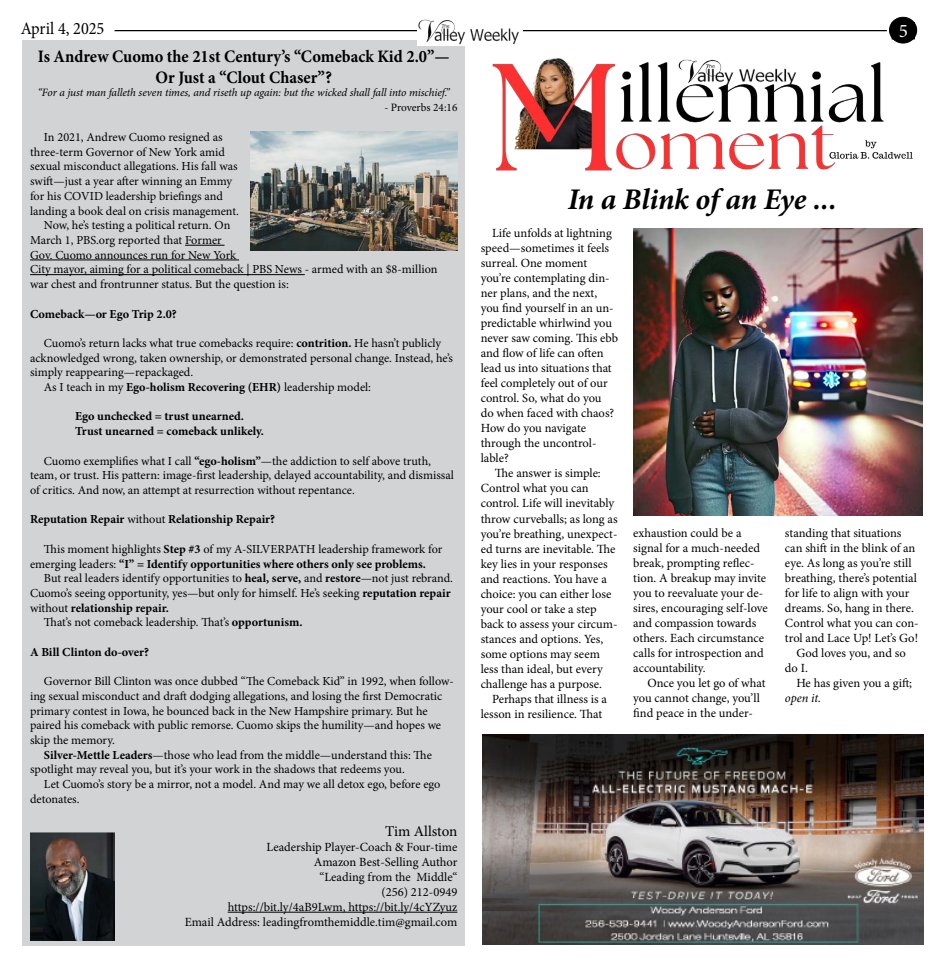
<style>
.page{position:relative;width:945px;height:968px;background:#fff}
.page>*{position:absolute;margin:0;border:0;box-sizing:border-box;transform-origin:0 0}
.t1{font:italic 700 30px "Minion Pro";letter-spacing:-.01em;color:#000}
.t2{font:19.12px "Minion Pro";color:#fff}
.t3{font:700 17.5px/21px "Minion Pro";color:#000;text-align:center;scale:.94 1}
.t4{font:17.5px "Minion Pro";color:#000;scale:.93 1}
.t5{font:15px "Minion Pro";letter-spacing:-.005em;color:#000}
.t6{font:12.5px/15px "Minion Pro";letter-spacing:-.005em;color:#000}
.t7{font:italic 12.5px "Minion Pro";letter-spacing:-.005em;color:#000}
.t8{font:12.25px/14.8px "Minion Pro";letter-spacing:-.005em;color:#000}
.t9{font:700 12.25px/14.8px "Minion Pro";color:#000}
.t10{font:italic 11.25px "Minion Pro";letter-spacing:-.01em;color:#000}
.t11{font:11.25px "Minion Pro";color:#000}
.s1{font-weight:700}
.s2{font-weight:400}
</style>
<div class="page">
<div style="left:23px;top:40px;width:442px;height:905px;background:#d1d3d4"></div>
<hr style="left:115px;top:30px;width:772px;height:1px;background:#000">
<div style="left:890px;top:17px;width:27px;height:26px;background:#000;border-radius:50%"></div>
<div style="left:889px;top:17px;width:28px;height:26px;border:1px solid #000;border-radius:50%"></div>
<img style="left:417px;top:19px;width:105px;height:26px">
<hr style="left:185px;top:245px;width:40px;height:1px;background:#000">
<hr style="left:30px;top:259px;width:209px;height:1px;background:#000">
<hr style="left:30px;top:274px;width:275px;height:1px;background:#000">
<hr style="left:228px;top:911px;width:229px;height:1px;background:#000">
<img style="left:30px;top:832px;width:85px;height:108px">
<img style="left:492px;top:58px;width:421px;height:113px">
<img style="left:633px;top:228px;width:289px;height:287px">
<img style="left:483px;top:734px;width:441px;height:210px">
<img style="left:250px;top:132px;width:207px;height:119px">
<h3 class="t4" style="left:21px;top:16px;width:92px">April 4, 2025</h3>
<h2 class="t2" style="left:899px;top:18px;width:11px">5</h2>
<h3 class="t3" style="left:38px;top:45px;width:439px">Is Andrew Cuomo the 21st Century’s “Comeback Kid 2.0”—<br>Or Just a “Clout Chaser”?</h3>
<p class="t10" style="left:38px;top:85px;width:414px">“For a just man falleth seven times, and riseth up again: but the wicked shall fall into mischief.”</p>
<p class="t11" style="left:384px;top:100px;width:75px">- Proverbs 24:16</p>
<p class="t8" style="left:44px;top:130px;width:180px">In 2021, Andrew Cuomo resigned as</p>
<p class="t8" style="left:30px;top:144px;width:196px">three-term Governor of New York amid</p>
<p class="t8" style="left:30px;top:159px;width:209px">sexual misconduct allegations. His fall was</p>
<p class="t8" style="left:30px;top:174px;width:204px">swift—just a year after winning an Emmy</p>
<p class="t8" style="left:30px;top:189px;width:194px">for his COVID leadership briefings and</p>
<p class="t8" style="left:30px;top:203px;width:210px">landing a book deal on crisis management.</p>
<p class="t8" style="left:44px;top:218px;width:188px">Now, he’s testing a political return. On</p>
<p class="t8" style="left:30px;top:233px;width:193px">March 1, PBS.org reported that Former</p>
<p class="t8" style="left:30px;top:247px;width:208px">Gov. Cuomo announces run for New York</p>
<p class="t8" style="left:30px;top:262px;width:409px">City mayor, aiming for a political comeback | PBS News - armed with an $8-million</p>
<p class="t8" style="left:30px;top:277px;width:260px">war chest and frontrunner status. But the question is:</p>
<p class="t9" style="left:30px;top:306px;width:148px">Comeback—or Ego Trip 2.0?</p>
<p class="t8" style="left:44px;top:336px;width:399px">Cuomo’s return lacks what true comebacks require: <span class="s1">contrition.</span> He hasn’t publicly</p>
<p class="t8" style="left:30px;top:350px;width:425px">acknowledged wrong, taken ownership, or demonstrated personal change. Instead, he’s</p>
<p class="t8" style="left:30px;top:365px;width:165px">simply reappearing—repackaged.</p>
<p class="t8" style="left:44px;top:380px;width:329px">As I teach in my <span class="s1">Ego-holism Recovering (EHR)</span> leadership model:</p>
<p class="t9" style="left:75px;top:409px;width:191px">Ego unchecked = trust unearned.<br>Trust unearned = comeback unlikely.</p>
<p class="t8" style="left:30px;top:453px;width:425px;text-indent:14px">Cuomo exemplifies what I call <span class="s1">“ego-holism”</span>—the addiction to self above truth, team, or trust. His pattern: image-first leadership, delayed accountability, and dismissal of critics. And now, an attempt at resurrection without repentance.</p>
<p class="t9" style="left:30px;top:512px;width:247px">Reputation Repair <span class="s2">without</span> Relationship Repair?</p>
<p class="t8" style="left:30px;top:541px;width:414px;text-indent:14px">This moment highlights <span class="s1">Step #3</span> of my A-SILVERPATH leadership framework for emerging leaders: <span class="s1">“I” = Identify opportunities where others only see problems.</span></p>
<p class="t8" style="left:44px;top:571px;width:410px">But real leaders identify opportunities to <span class="s1">heal, serve,</span> and <span class="s1">restore</span>—not just rebrand.</p>
<p class="t8" style="left:30px;top:585px;width:422px">Cuomo’s seeing opportunity, yes—but only for himself. He’s seeking <span class="s1">reputation repair</span></p>
<p class="t9" style="left:30px;top:600px;width:140px"><span class="s2">without</span> relationship repair.</p>
<p class="t8" style="left:44px;top:615px;width:260px">That’s not comeback leadership. That’s <span class="s1">opportunism.</span></p>
<p class="t9" style="left:30px;top:644px;width:120px">A Bill Clinton do-over?</p>
<p class="t8" style="left:44px;top:674px;width:411px">Governor Bill Clinton was once dubbed “The Comeback Kid” in 1992, when follow-</p>
<p class="t8" style="left:30px;top:688px;width:414px">ing sexual misconduct and draft dodging allegations, and losing the first Democratic</p>
<p class="t8" style="left:30px;top:703px;width:399px">primary contest in Iowa, he bounced back in the New Hampshire primary. But he</p>
<p class="t8" style="left:30px;top:718px;width:413px">paired his comeback with public remorse. Cuomo skips the humility—and hopes we</p>
<p class="t8" style="left:30px;top:732px;width:86px">skip the memory.</p>
<p class="t8" style="left:44px;top:747px;width:389px"><span class="s1">Silver-Mettle Leaders</span>—those who lead from the middle—understand this: The</p>
<p class="t8" style="left:30px;top:762px;width:376px">spotlight may reveal you, but it’s your work in the shadows that redeems you.</p>
<p class="t8" style="left:44px;top:777px;width:398px">Let Cuomo’s story be a mirror, not a model. And may we all detox ego, before ego</p>
<p class="t8" style="left:30px;top:791px;width:51px">detonates.</p>
<p class="t5" style="left:385px;top:821px;width:74px">Tim Allston</p>
<p class="t6" style="left:185px;top:839px;width:274px;text-align:right">Leadership Player-Coach &amp; Four-time<br>Amazon Best-Selling Author<br>“Leading from the Middle“<br>(256) 212-0949<br>https://bit.ly/4aB9Lwm, https://bit.ly/4cYZyuz<br>Email Address: leadingfromthemiddle.tim@gmail.com</p>
<h1 class="t1" style="left:568px;top:178px;width:270px">In a Blink of an Eye ...</h1>
<p class="t6" style="left:481px;top:226px;width:139px;text-indent:11px">Life unfolds at lightning speed—sometimes it feels surreal. One moment you’re contemplating din&shy;ner plans, and the next, you find yourself in an un&shy;predictable whirlwind you never saw coming. This ebb and flow of life can often lead us into situations that feel completely out of our control. So, what do you<br>do when faced with chaos?<br>How do you navigate through the uncontrol&shy;lable?</p>
<p class="t6" style="left:481px;top:466px;width:138px;text-indent:14px">The answer is simple:<br>Control what you can control. Life will inevitably throw curveballs; as long as you’re breathing, unexpect&shy;ed turns are inevitable. The key lies in your responses and reactions. You have a choice: you can either lose your cool or take a step back to assess your circum&shy;stances and options. Yes, some options may seem less than ideal, but every challenge has a purpose.</p>
<p class="t6" style="left:481px;top:691px;width:128px;text-indent:11px">Perhaps that illness is a lesson in resilience. That</p>
<p class="t6" style="left:633px;top:526px;width:136px">exhaustion could be a signal for a much-needed break, prompting reflec&shy;tion. A breakup may invite you to reevaluate your de&shy;sires, encouraging self-love and compassion towards others. Each circumstance calls for introspection and accountability.</p>
<p class="t6" style="left:633px;top:676px;width:134px;text-indent:14px">Once you let go of what you cannot change, you’ll find peace in the under-</p>
<p class="t6" style="left:785px;top:526px;width:118px">standing that situations</p>
<p class="t6" style="left:785px;top:541px;width:132px">can shift in the blink of an</p>
<p class="t6" style="left:785px;top:556px;width:128px">eye. As long as you’re still</p>
<p class="t6" style="left:785px;top:571px;width:133px">breathing, there’s potential</p>
<p class="t6" style="left:785px;top:586px;width:126px">for life to align with your</p>
<p class="t6" style="left:785px;top:601px;width:130px">dreams. So, hang in there.</p>
<p class="t6" style="left:785px;top:616px;width:135px">Control what you can con-</p>
<p class="t6" style="left:785px;top:631px;width:135px">trol and Lace Up! Let’s Go!</p>
<p class="t6" style="left:796px;top:646px;width:111px">God loves you, and so</p>
<p class="t6" style="left:785px;top:661px;width:24px">do I.</p>
<p class="t6" style="left:796px;top:676px;width:117px">He has given you a gift;</p>
<p class="t7" style="left:785px;top:689px;width:38px">open it.</p>
</div>
